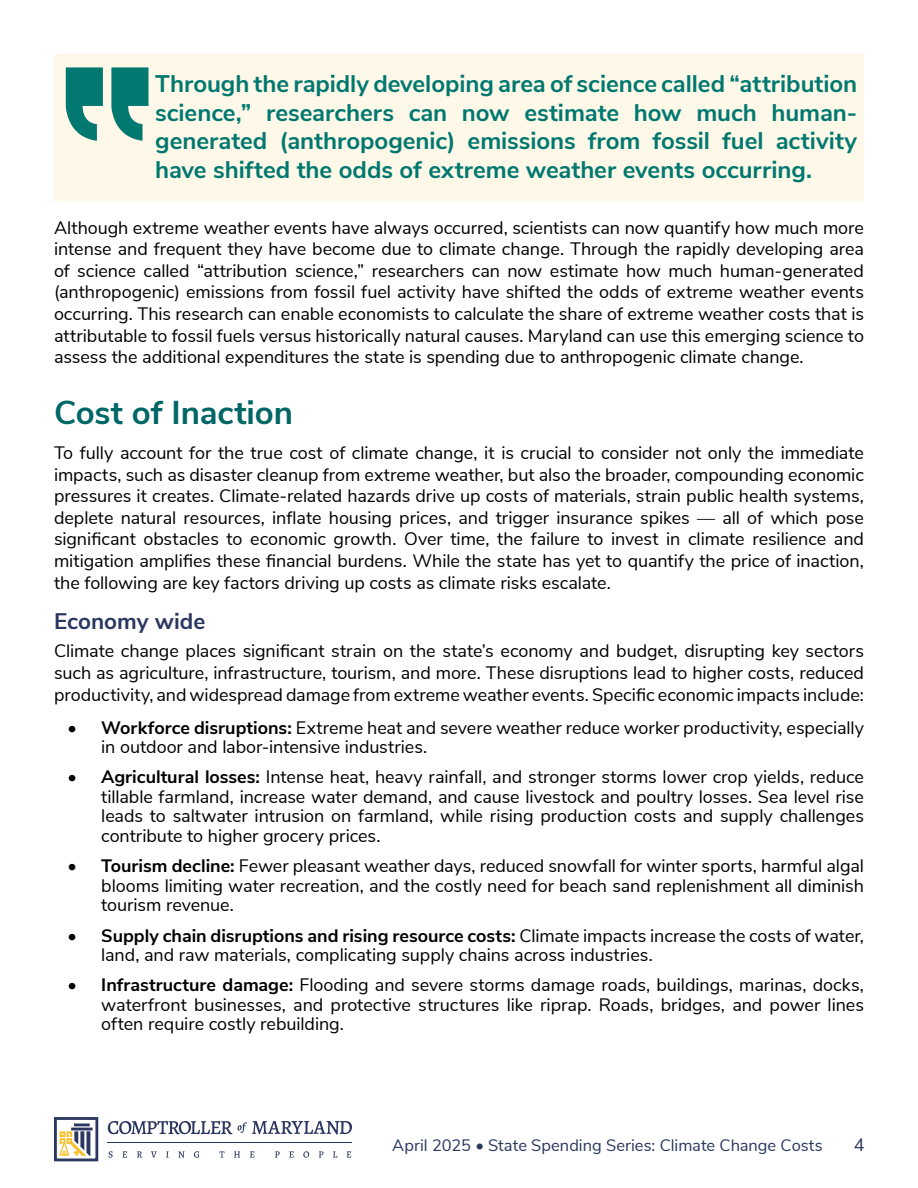
<style>
.page{position:relative;width:918px;height:1188px;background:#fff}
.page>*{position:absolute;margin:0;border:0;box-sizing:border-box;transform-origin:0 0}
.t1{font:700 33px "Nunito Sans";letter-spacing:-.005em;color:#066}
.Pull_Quote{font:700 24px/28.8px "Nunito Sans";color:#00786f;text-align:justify}
.t2{font:700 22.5px "Nunito Sans";color:#2a3760}
.P1{font:18px/21.6px "Nunito Sans";letter-spacing:-.005em;color:#000;text-align:justify}
.t3{font:18px "Nunito Sans";color:#2a3760}
.t4{font:16.5px "Nunito Sans";color:#2a3760}
.s1{font-weight:700}
</style>
<div class="page">
<div style="left:54px;top:1117px;width:44px;height:44px;border:3px solid #2b3760"></div>
<svg style="left:59px;top:1123px;width:34px;height:33px"></svg>
<svg style="left:108px;top:1121px;width:244px;height:14px"></svg>
<hr style="left:108px;top:1142px;width:244px;height:1px;background:#2b3760">
<svg style="left:347px;top:1151px;width:4px;height:7px"></svg>
<svg style="left:333px;top:1151px;width:4px;height:7px"></svg>
<svg style="left:319px;top:1151px;width:5px;height:7px"></svg>
<svg style="left:303px;top:1151px;width:6px;height:7px"></svg>
<svg style="left:289px;top:1151px;width:5px;height:7px"></svg>
<svg style="left:275px;top:1151px;width:5px;height:7px"></svg>
<svg style="left:250px;top:1151px;width:5px;height:7px"></svg>
<svg style="left:234px;top:1151px;width:6px;height:7px"></svg>
<svg style="left:219px;top:1151px;width:6px;height:7px"></svg>
<svg style="left:194px;top:1151px;width:5px;height:7px"></svg>
<svg style="left:178px;top:1151px;width:7px;height:7px"></svg>
<svg style="left:166px;top:1151px;width:3px;height:7px"></svg>
<svg style="left:151px;top:1151px;width:6px;height:7px"></svg>
<svg style="left:137px;top:1151px;width:5px;height:7px"></svg>
<svg style="left:122px;top:1151px;width:5px;height:7px"></svg>
<svg style="left:109px;top:1151px;width:4px;height:7px"></svg>
<div style="left:54px;top:54px;width:810px;height:146px;background:#fef8e8"></div>
<svg style="left:111px;top:67px;width:37px;height:74px"></svg>
<svg style="left:66px;top:67px;width:37px;height:74px"></svg>
<p class="Pull_Quote" style="left:155px;top:68px;width:704px">Through the rapidly developing area of science called “attribution science,” researchers can now estimate how much human&shy;generated (anthropogenic) emissions from fossil fuel activity have shifted the odds of extreme weather events occurring.</p>
<p class="P1" style="left:54px;top:215px;width:812px">Although extreme weather events have always occurred, scientists can now quantify how much more intense and frequent they have become due to climate change. Through the rapidly developing area of science called “attribution science,” researchers can now estimate how much human-generated (anthropogenic) emissions from fossil fuel activity have shifted the odds of extreme weather events occurring. This research can enable economists to calculate the share of extreme weather costs that is attributable to fossil fuels versus historically natural causes. Maryland can use this emerging science to assess the additional expenditures the state is spending due to anthropogenic climate change.</p>
<h1 class="t1" style="left:54px;top:388px;width:241px">Cost of Inaction</h1>
<p class="P1" style="left:54px;top:441px;width:812px">To fully account for the true cost of climate change, it is crucial to consider not only the immediate impacts, such as disaster cleanup from extreme weather, but also the broader, compounding economic pressures it creates. Climate-related hazards drive up costs of materials, strain public health systems, deplete natural resources, inflate housing prices, and trigger insurance spikes — all of which pose significant obstacles to economic growth. Over time, the failure to invest in climate resilience and mitigation amplifies these financial burdens. While the state has yet to quantify the price of inaction, the following are key factors driving up costs as climate risks escalate.</p>
<h2 class="t2" style="left:54px;top:605px;width:153px">Economy wide</h2>
<p class="P1" style="left:54px;top:639px;width:811px">Climate change places significant strain on the state’s economy and budget, disrupting key sectors such as agriculture, infrastructure, tourism, and more. These disruptions lead to higher costs, reduced productivity, and widespread damage from extreme weather events. Specific economic impacts include:</p>
<p class="P1" style="left:101px;top:717px;width:764px;line-height:19.5px;text-indent:-34px"><span class="s1">• Workforce disruptions:</span> Extreme heat and severe weather reduce worker productivity, especially in outdoor and labor-intensive industries.</p>
<p class="P1" style="left:101px;top:766px;width:764px;line-height:19.5px;text-indent:-34px"><span class="s1">• Agricultural losses:</span> Intense heat, heavy rainfall, and stronger storms lower crop yields, reduce tillable farmland, increase water demand, and cause livestock and poultry losses. Sea level rise leads to saltwater intrusion on farmland, while rising production costs and supply challenges contribute to higher grocery prices.</p>
<p class="P1" style="left:101px;top:855px;width:764px;line-height:19.5px;text-indent:-34px"><span class="s1">• Tourism decline:</span> Fewer pleasant weather days, reduced snowfall for winter sports, harmful algal blooms limiting water recreation, and the costly need for beach sand replenishment all diminish tourism revenue.</p>
<p class="P1" style="left:101px;top:924px;width:764px;line-height:19.5px;text-indent:-34px"><span class="s1">• Supply chain disruptions and rising resource costs:</span> Climate impacts increase the costs of water, land, and raw materials, complicating supply chains across industries.</p>
<p class="P1" style="left:101px;top:974px;width:764px;line-height:19.5px;text-indent:-34px"><span class="s1">• Infrastructure damage:</span> Flooding and severe storms damage roads, buildings, marinas, docks, waterfront businesses, and protective structures like riprap. Roads, bridges, and power lines often require costly rebuilding.</p>
<p class="t4" style="left:392px;top:1134px;width:432px">April 2025 • State Spending Series: Climate Change Costs</p>
<p class="t3" style="left:854px;top:1132px;width:12px">4</p>
</div>
